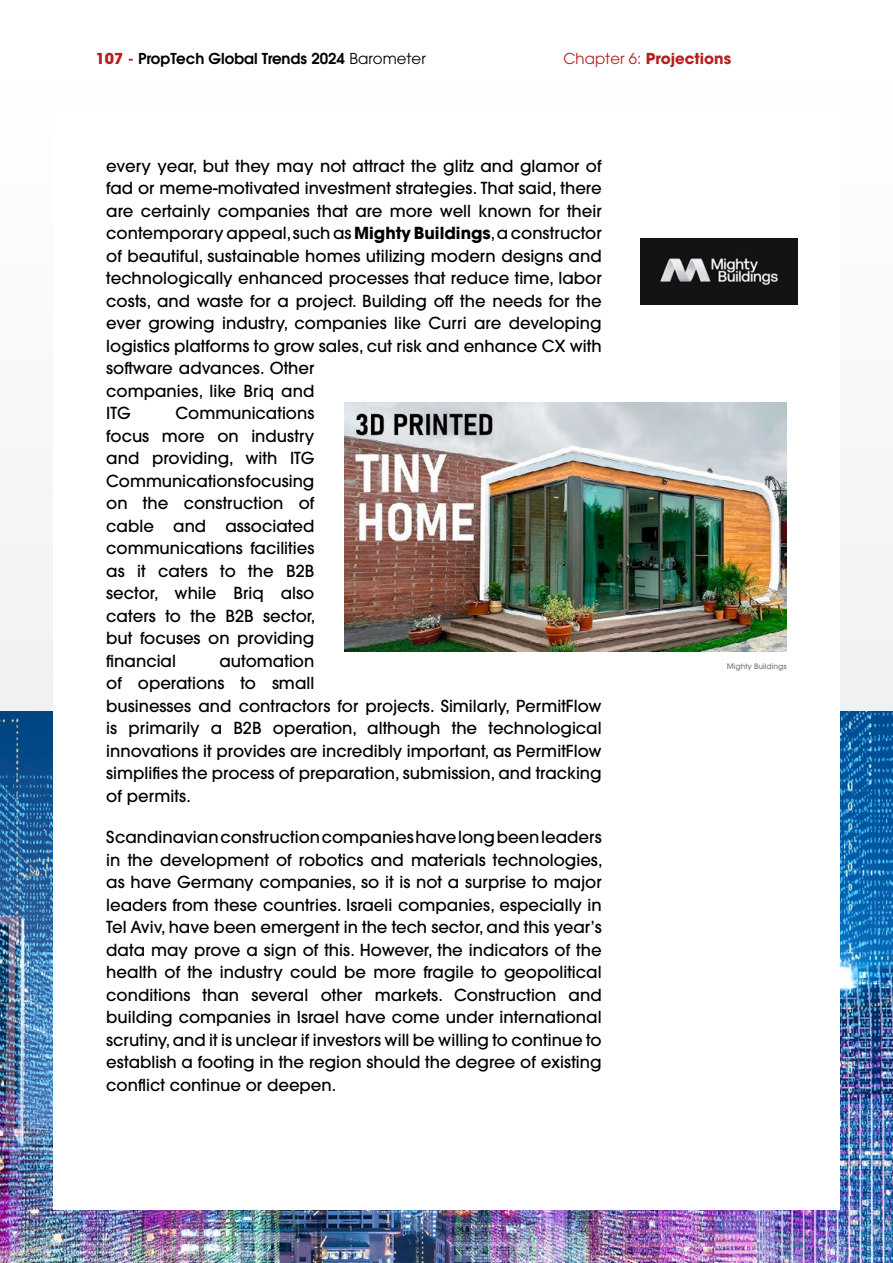
<style>
.page{position:relative;width:893px;height:1263px;background:#fff}
.page>*{position:absolute;margin:0;border:0;box-sizing:border-box;transform-origin:0 0}
.Texte{font:500 16.5px/22.5px "ITC Avant Garde Pro";color:#000}
.t1{font:600 15px "ITC Avant Garde Pro";color:#000}
.t2{font:700 15px "ITC Avant Garde Pro";color:#b51f1f}
.graph_x_y{font:500 7.5px "ITC Avant Garde Pro";color:#7c7b7b}
.s1{font-weight:700;color:#b51f1f}
.s2{color:#b51f1f}
.s3{font-weight:400}
.s4{font-weight:700}
</style>
<div class="page">
<img style="left:0;top:710px;width:893px;height:553px">
<div style="left:53px;top:106px;width:787px;height:1104px;background:#fff"></div>
<img style="left:641px;top:238px;width:157px;height:67px">
<img style="left:344px;top:403px;width:443px;height:248px">
<p class="t1" style="left:96px;top:49px;width:332px"><span class="s1">107</span> <span class="s2">-</span> PropTech Global Trends 2024 <span class="s3">Barometer</span></p>
<p class="t2" style="left:563px;top:49px;width:169px"><span class="s3">Chapter 6:</span> Projections</p>
<p class="Texte" style="left:106px;top:154px;width:497px">every year, but they may not attract the glitz and glamor of fad or meme-motivated investment strategies. That said, there are certainly companies that are more well known for their contemporary appeal, such as <span class="s4">Mighty Buildings</span>, a constructor of beautiful, sustainable homes utilizing modern designs and technologically enhanced processes that reduce time, labor costs, and waste for a project. Building off the needs for the ever growing industry, companies like Curri are developing logistics platforms to grow sales, cut risk and enhance CX with software advances. Other<br>companies, like Briq and<br>ITG</p>
<p class="Texte" style="left:106px;top:402px;width:211px;text-align:justify;text-indent:69px">Communications focus more on industry and providing, with ITG Communications focusing on the construction of cable and associated communications facilities as it caters to the B2B sector, while Briq also caters to the B2B sector, but focuses on providing financial</p>
<p class="Texte" style="left:106px;top:649px;width:497px;text-indent:113px">automation<br>of operations to small<br>businesses and contractors for projects. Similarly, PermitFlow is primarily a B2B operation, although the technological innovations it provides are incredibly important, as PermitFlow simplifies the process of preparation, submission, and tracking of permits.</p>
<p class="Texte" style="left:106px;top:826px;width:498px;text-align:justify">Scandinavian construction companies have long been leaders in the development of robotics and materials technologies, as have Germany companies, so it is not a surprise to major leaders from these countries. Israeli companies, especially in Tel Aviv, have been emergent in the tech sector, and this year’s data may prove a sign of this. However, the indicators of the health of the industry could be more fragile to geopolitical conditions than several other markets. Construction and building companies in Israel have come under international scrutiny, and it is unclear if investors will be willing to continue to establish a footing in the region should the degree of existing conflict continue or deepen.</p>
<p class="graph_x_y" style="left:727px;top:662px;width:61px">Mighty Buildings</p>
</div>
